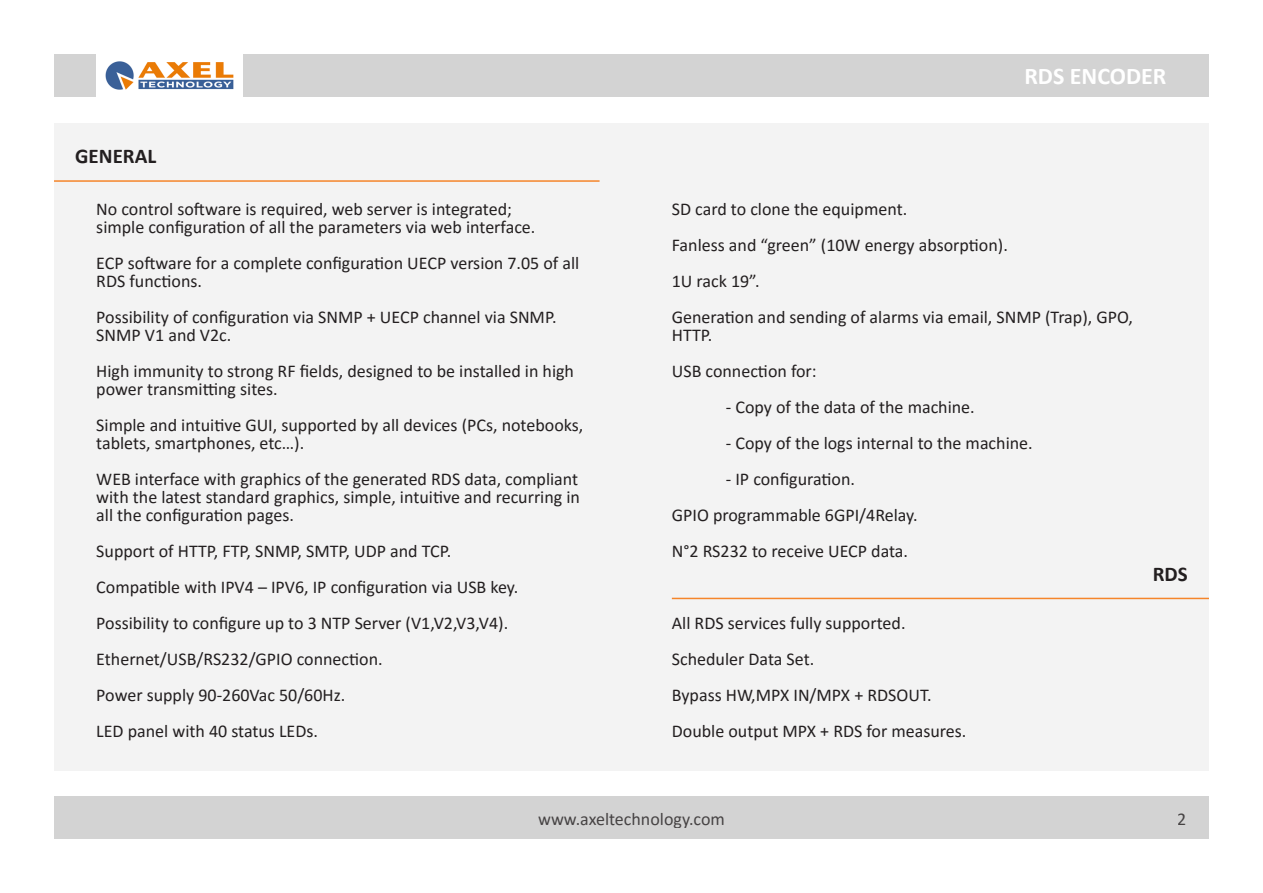
<style>
.page{position:relative;width:1263px;height:893px;background:#fff}
.page>*{position:absolute;margin:0;border:0;box-sizing:border-box;transform-origin:0 0}
.t1{font:700 24px "Calibri";color:#fff}
.t2{font:700 21px "Calibri";color:#231f20}
.t3{font:18px/18px "Calibri";color:#231f20}
</style>
<div class="page">
<div style="left:54px;top:54px;width:1155px;height:42px;background:#d3d3d3"></div>
<div style="left:54px;top:797px;width:1155px;height:42px;background:#d3d3d3"></div>
<div style="left:54px;top:123px;width:1155px;height:647px;background:#f3f3f3"></div>
<img style="left:96px;top:54px;width:146px;height:42px">
<hr style="left:54px;top:180px;width:545px;height:2px;background:#f5852a">
<hr style="left:672px;top:598px;width:537px;height:1px;background:#f5852a">
<p class="t2" style="left:75px;top:142px;width:83px">GENERAL</p>
<p class="t3" style="left:96px;top:200px;width:441px">No control software is required, web server is integrated; simple configuration of all the parameters via web interface.</p>
<p class="t3" style="left:96px;top:254px;width:484px">ECP software for a complete configuration UECP version 7.05 of all<br>RDS functions.</p>
<p class="t3" style="left:96px;top:308px;width:462px">Possibility of configuration via SNMP + UECP channel via SNMP.</p>
<p class="t3" style="left:96px;top:326px;width:137px">SNMP V1 and V2c.</p>
<p class="t3" style="left:96px;top:362px;width:479px">High immunity to strong RF fields, designed to be installed in high power transmitting sites.</p>
<p class="t3" style="left:96px;top:416px;width:489px">Simple and intuitive GUI, supported by all devices (PCs, notebooks, tablets, smartphones, etc…).</p>
<p class="t3" style="left:96px;top:470px;width:485px;text-align:justify">WEB interface with graphics of the generated RDS data, compliant with the latest standard graphics, simple, intuitive and recurring in all the configuration pages.</p>
<p class="t3" style="left:96px;top:542px;width:356px">Support of HTTP, FTP, SNMP, SMTP, UDP and TCP.</p>
<p class="t3" style="left:96px;top:578px;width:424px">Compatible with IPV4 – IPV6, IP configuration via USB key.</p>
<p class="t3" style="left:96px;top:614px;width:413px">Possibility to configure up to 3 NTP Server (V1,V2,V3,V4).</p>
<p class="t3" style="left:96px;top:650px;width:288px">Ethernet/USB/RS232/GPIO connection.</p>
<p class="t3" style="left:96px;top:686px;width:251px">Power supply 90-260Vac 50/60Hz.</p>
<p class="t3" style="left:96px;top:722px;width:223px">LED panel with 40 status LEDs.</p>
<p class="t1" style="left:1024px;top:59px;width:144px">RDS ENCODER</p>
<p class="t3" style="left:672px;top:200px;width:237px">SD card to clone the equipment.</p>
<p class="t3" style="left:672px;top:236px;width:338px">Fanless and “green” (10W energy absorption).</p>
<p class="t3" style="left:672px;top:272px;width:89px">1U rack 19”.</p>
<p class="t3" style="left:672px;top:308px;width:463px">Generation and sending of alarms via email, SNMP (Trap), GPO,<br>HTTP.</p>
<p class="t3" style="left:672px;top:362px;width:146px">USB connection for:</p>
<p class="t3" style="left:726px;top:398px;width:250px">- Copy of the data of the machine.</p>
<p class="t3" style="left:726px;top:434px;width:308px">- Copy of the logs internal to the machine.</p>
<p class="t3" style="left:726px;top:470px;width:131px">- IP configuration.</p>
<p class="t3" style="left:672px;top:506px;width:247px">GPIO programmable 6GPI/4Relay.</p>
<p class="t3" style="left:672px;top:542px;width:238px">N°2 RS232 to receive UECP data.</p>
<p class="t3" style="left:672px;top:614px;width:235px">All RDS services fully supported.</p>
<p class="t3" style="left:672px;top:650px;width:144px">Scheduler Data Set.</p>
<p class="t3" style="left:672px;top:686px;width:261px">Bypass HW,MPX IN/MPX + RDSOUT.</p>
<p class="t3" style="left:672px;top:722px;width:296px">Double output MPX + RDS for measures.</p>
<p class="t2" style="left:1153px;top:559px;width:36px">RDS</p>
<p class="t3" style="left:538px;top:809px;width:188px">www.axeltechnology.com</p>
<p class="t3" style="left:1178px;top:809px;width:11px">2</p>
</div>
